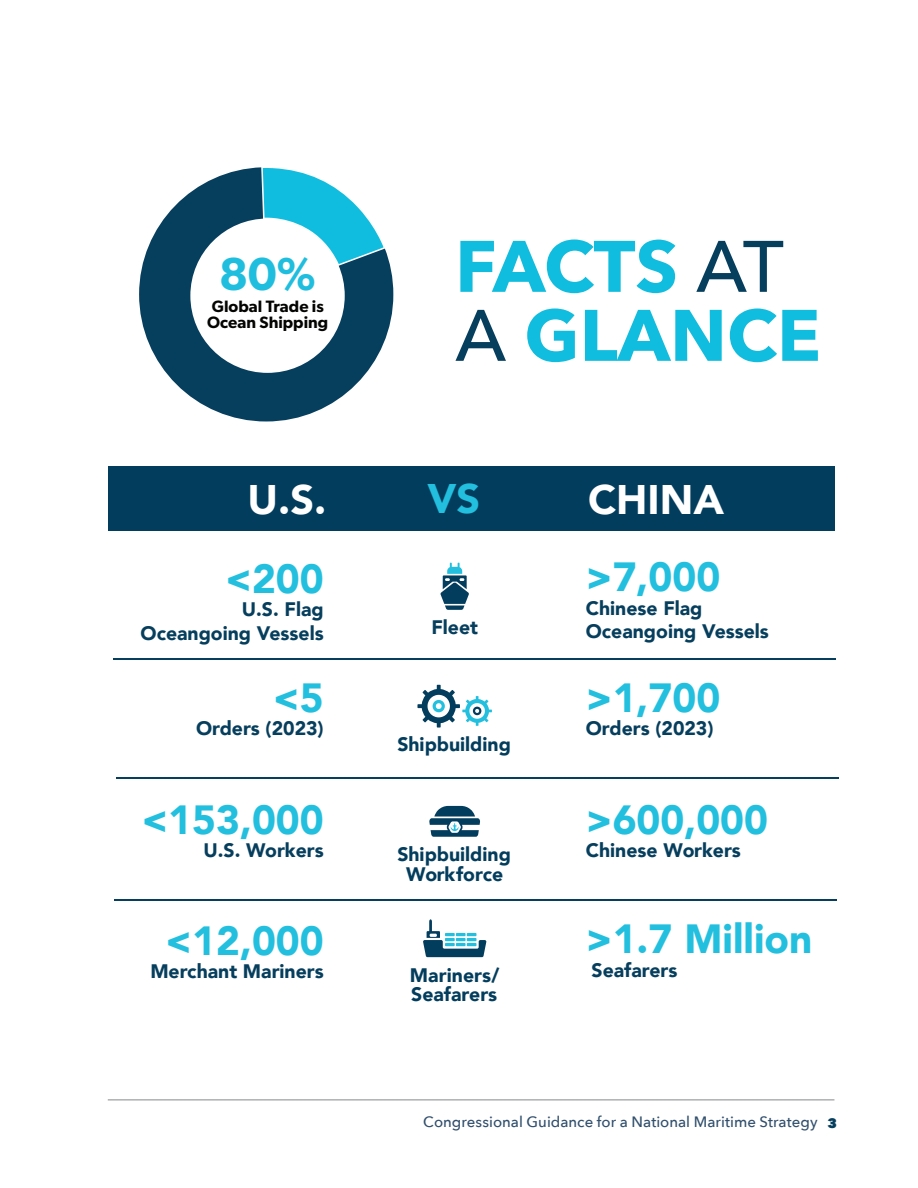
<style>
.page{position:relative;width:918px;height:1188px;background:#fff}
.page>*{position:absolute;margin:0;border:0;box-sizing:border-box;transform-origin:0 0}
.t1{font:700 72px/69px "Avenir Next";color:#11bdde}
.t2{font:600 46.5px "Gibson";color:#20bede}
.t3{font:900 41.25px "Avenir";color:#fff}
.t4{font:900 41.25px "Avenir";color:#22bfdf}
.t5{font:900 40.65px "Avenir";color:#22bfdf}
.t6{font:900 19.5px/23.4px "Avenir";color:#063e5d;text-align:right}
.t7{font:900 19.5px/19.5px "Avenir";color:#033d5d;text-align:center}
.t8{font:600 16.5px/16.5px "Gibson";letter-spacing:.005em;color:#040503}
.t9{font:500 15px "Avenir Next";color:#314f6d}
.s1{font-weight:500;color:#063e5d}
.s2{font-weight:800;font-size:13.5px;color:#063e5d}
</style>
<div class="page">
<hr style="left:108px;top:1099px;width:726px;height:1px;background:#939598">
<svg style="left:139px;top:167px;width:254px;height:254px"></svg>
<svg style="left:261px;top:167px;width:124px;height:99px"></svg>
<div style="left:108px;top:467px;width:726px;height:64px;background:#033d5d"></div>
<svg style="left:440px;top:563px;width:29px;height:47px"></svg>
<svg style="left:429px;top:806px;width:51px;height:31px"></svg>
<svg style="left:423px;top:919px;width:64px;height:38px"></svg>
<svg style="left:417px;top:685px;width:75px;height:43px"></svg>
<hr style="left:113px;top:658px;width:722px;height:2px;background:#063e5d">
<hr style="left:116px;top:777px;width:723px;height:2px;background:#063e5d">
<hr style="left:114px;top:900px;width:722px;height:1px;background:#063e5d">
<h2 class="t2" style="left:219px;top:257px;width:98px">80%</h2>
<p class="t8" style="left:207px;top:299px;width:123px">Global Trade is<br>Ocean Shipping</p>
<h1 class="t1" style="left:455px;top:239px;width:367px">FACTS <span class="s1">AT<br>A</span> GLANCE</h1>
<h3 class="t4" style="left:428px;top:482px;width:54px">VS</h3>
<h3 class="t3" style="left:248px;top:482px;width:80px">U.S.</h3>
<h3 class="t3" style="left:588px;top:482px;width:138px">CHINA</h3>
<h3 class="t5" style="left:225px;top:562px;width:100px">&lt;200</h3>
<p class="t6" style="left:141px;top:599px;width:185px">U.S. Flag<br>Oceangoing Vessels</p>
<h3 class="t5" style="left:273px;top:681px;width:52px">&lt;5</h3>
<p class="t6" style="left:196px;top:718px;width:129px">Orders (2023)</p>
<h3 class="t5" style="left:141px;top:803px;width:184px">&lt;153,000</h3>
<p class="t6" style="left:204px;top:841px;width:122px">U.S. Workers</p>
<h3 class="t5" style="left:165px;top:923px;width:160px">&lt;12,000</h3>
<p class="t6" style="left:150px;top:961px;width:175px">Merchant Mariners</p>
<p class="t6" style="left:431px;top:617px;width:48px">Fleet</p>
<p class="t7" style="left:397px;top:736px;width:115px">Shipbuilding</p>
<p class="t7" style="left:397px;top:846px;width:115px">Shipbuilding<br>Workforce</p>
<p class="t7" style="left:410px;top:967px;width:91px;text-align:left">Mariners/<br>Seafarers</p>
<h3 class="t5" style="left:586px;top:560px;width:136px">&gt;7,000</h3>
<p class="t6" style="left:586px;top:598px;width:185px;text-align:left">Chinese Flag<br>Oceangoing Vessels</p>
<h3 class="t5" style="left:586px;top:681px;width:136px">&gt;1,700</h3>
<p class="t6" style="left:586px;top:718px;width:129px">Orders (2023)</p>
<h3 class="t5" style="left:586px;top:803px;width:184px">&gt;600,000</h3>
<p class="t6" style="left:586px;top:841px;width:157px">Chinese Workers</p>
<h3 class="t5" style="left:586px;top:922px;width:228px">&gt;1.7 Million</h3>
<p class="t6" style="left:592px;top:960px;width:87px">Seafarers</p>
<p class="t9" style="left:423px;top:1116px;width:415px">Congressional Guidance for a National Maritime Strategy <span class="s2">3</span></p>
</div>
